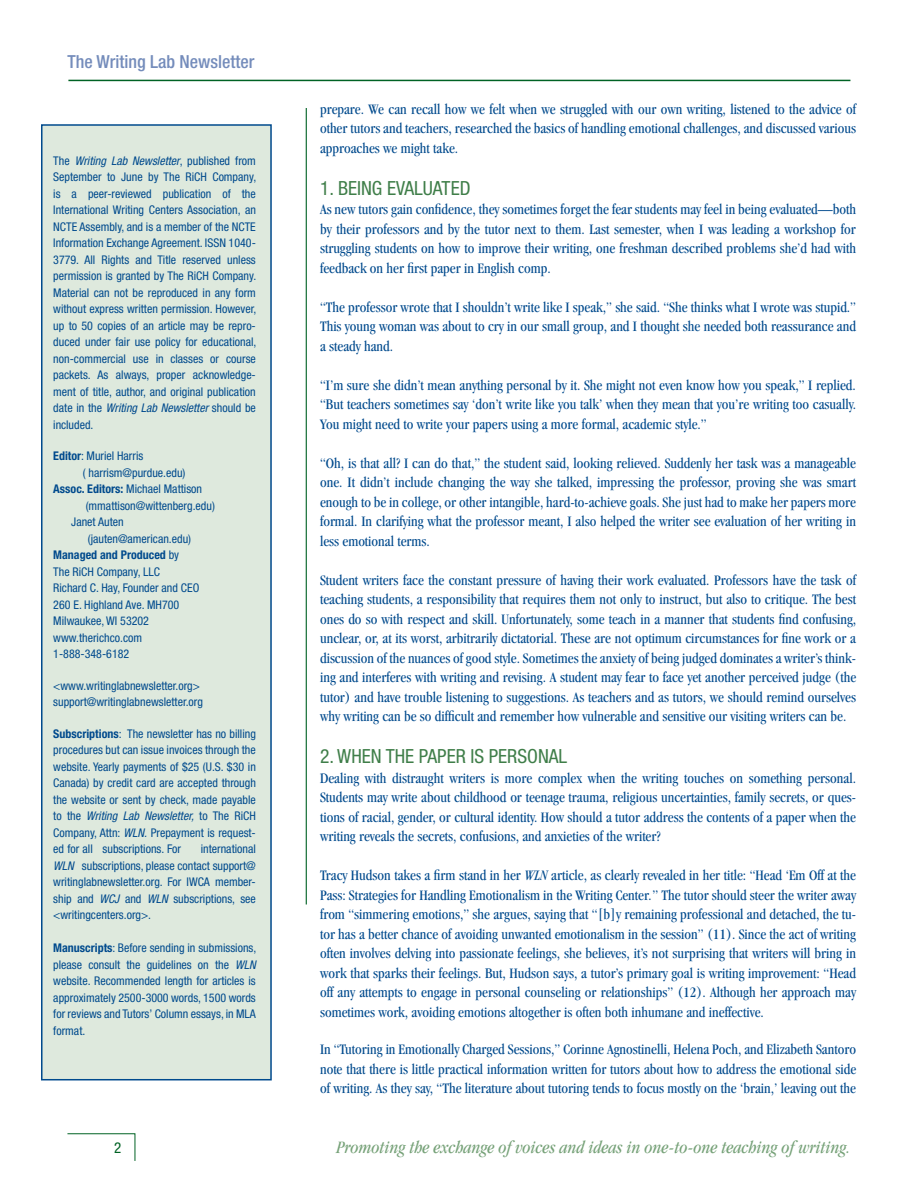
<style>
.page{position:relative;width:918px;height:1188px;background:#fff}
.page>*{position:absolute;margin:0;border:0;box-sizing:border-box;transform-origin:0 0}
.Subheads{font:condensed 19.5px "Helvetica Neue";color:#3f7e49}
.t1{font:italic condensed 18px "Garamond";color:#77a279}
.t2{font:500 condensed 18px "Helvetica Neue";color:#748cbb}
.Text{font:condensed 15px/19.5px "Garamond";color:#004a8d;text-align:justify}
.Info{font:condensed 12px/16.5px "Helvetica Neue";color:#004a8d;text-align:justify}
.Info-2{font:700 condensed 12px "Helvetica Neue";color:#004a8d}
.s1{font-style:italic}
.s2{font-weight:700}
.s3{font-weight:400}
</style>
<div class="page">
<svg style="left:67px;top:1133px;width:69px;height:28px"></svg>
<hr style="left:306px;top:108px;width:1px;height:796px;background:#006224">
<hr style="left:68px;top:80px;width:782px;height:1px;background:#006224">
<div style="left:42px;top:125px;width:229px;height:955px;background:#dee9dd"></div>
<div style="left:41px;top:124px;width:231px;height:956px;border:2px solid #004a8d"></div>
<p class="t2" style="left:68px;top:51px;width:188px">The Writing Lab Newsletter</p>
<p class="Info" style="left:53px;top:152px;width:205px">The <span class="s1">Writing Lab Newsletter</span>, published from September to June by The RiCH Company, is a peer-reviewed publication of the International Writing Centers Association, an NCTE Assembly, and is a member of the NCTE Information Exchange Agreement. ISSN 1040- 3779. All Rights and Title reserved unless permission is granted by The RiCH Company.<br>Material can not be reproduced in any form without express written permission. However, up to 50 copies of an article may be repro&shy;duced under fair use policy for educational, non-commercial use in classes or course packets. As always, proper acknowledge&shy;ment of title, author, and original publication date in the <span class="s1">Writing Lab Newsletter</span> should be included.</p>
<p class="Info" style="left:53px;top:448px;width:92px"><span class="s2">Editor</span>: Muriel Harris</p>
<p class="Info" style="left:83px;top:464px;width:104px">( harrism@purdue.edu)</p>
<p class="Info" style="left:53px;top:481px;width:150px"><span class="s2">Assoc. Editors:</span> Michael Mattison</p>
<p class="Info" style="left:86px;top:497px;width:131px">(mmattison@wittenberg.edu)</p>
<p class="Info" style="left:71px;top:514px;width:54px">Janet Auten</p>
<p class="Info" style="left:88px;top:530px;width:105px">(jauten@american.edu)</p>
<p class="Info-2" style="left:53px;top:548px;width:127px">Managed and Produced <span class="s3">by</span></p>
<p class="Info" style="left:53px;top:563px;width:108px">The RiCH Company, LLC</p>
<p class="Info" style="left:53px;top:580px;width:148px">Richard C. Hay, Founder and CEO</p>
<p class="Info" style="left:53px;top:596px;width:128px">260 E. Highland Ave. MH700</p>
<p class="Info" style="left:53px;top:613px;width:97px">Milwaukee, WI 53202</p>
<p class="Info" style="left:53px;top:629px;width:90px">www.therichco.com</p>
<p class="Info" style="left:53px;top:646px;width:78px">1-888-348-6182</p>
<p class="Info" style="left:53px;top:677px;width:148px">&lt;www.writinglabnewsletter.org&gt;</p>
<p class="Info" style="left:53px;top:694px;width:151px">support@writinglabnewsletter.org</p>
<p class="Info" style="left:53px;top:725px;width:204px"><span class="s2">Subscriptions</span>: The newsletter has no billing procedures but can issue invoices through the website. Yearly payments of $25 (U.S. $30 in Canada) by credit card are accepted through the website or sent by check, made payable to the <span class="s1">Writing Lab Newsletter,</span> to The RiCH Company, Attn: <span class="s1">WLN.</span> Prepayment is request&shy;ed for all subscriptions. For</p>
<p class="Info" style="left:53px;top:841px;width:204px;text-indent:147px">international <span class="s1">WLN</span> subscriptions, please contact support@ writinglabnewsletter.org. For IWCA member&shy;ship and <span class="s1">WCJ</span> and <span class="s1">WLN</span> subscriptions, see &lt;writingcenters.org&gt;.</p>
<p class="Info" style="left:53px;top:940px;width:205px"><span class="s2">Manuscripts</span>: Before sending in submissions, please consult the guidelines on the <span class="s1">WLN </span>website. Recommended length for articles is approximately 2500-3000 words, 1500 words for reviews and Tutors’ Column essays, in MLA format.</p>
<p class="Text" style="left:320px;top:99px;width:538px">prepare. We can recall how we felt when we struggled with our own writing, listened to the advice of other tutors and teachers, researched the basics of handling emotional challenges, and discussed various approaches we might take.</p>
<p class="Subheads" style="left:320px;top:177px;width:87px">1. Being Evaluate</p>
<p class="Subheads" style="left:460px;top:177px;width:12px">d</p>
<p class="Text" style="left:320px;top:200px;width:538px">As new tutors gain confidence, they sometimes forget the fear students may feel in being evaluated—both by their professors and by the tutor next to them. Last semester, when I was leading a workshop for struggling students on how to improve their writing, one freshman described problems she’d had with feedback on her first paper in English comp.</p>
<p class="Text" style="left:320px;top:297px;width:538px">“The professor wrote that I shouldn’t write like I speak,” she said. “She thinks what I wrote was stupid.” This young woman was about to cry in our small group, and I thought she needed both reassurance and a steady hand.</p>
<p class="Text" style="left:320px;top:375px;width:538px">“I’m sure she didn’t mean anything personal by it. She might not even know how you speak,” I replied. “But teachers sometimes say ‘don’t write like you talk’ when they mean that you’re writing too casually.<br>You might need to write your papers using a more formal, academic style.”</p>
<p class="Text" style="left:320px;top:453px;width:538px">“Oh, is that all? I can do that,” the student said, looking relieved. Suddenly her task was a manageable one. It didn’t include changing the way she talked, impressing the professor, proving she was smart enough to be in college, or other intangible, hard-to-achieve goals. She just had to make her papers more formal. In clarifying what the professor meant, I also helped the writer see evaluation of her writing in less emotional terms.</p>
<p class="Text" style="left:320px;top:570px;width:538px">Student writers face the constant pressure of having their work evaluated. Professors have the task of teaching students, a responsibility that requires them not only to instruct, but also to critique. The best ones do so with respect and skill. Unfortunately, some teach in a manner that students find confusing, unclear, or, at its worst, arbitrarily dictatorial. These are not optimum circumstances for fine work or a discussion of the nuances of good style. Sometimes the anxiety of being judged dominates a writer’s think&shy;ing and interferes with writing and revising. A student may fear to face yet another perceived judge (the tutor) and have trouble listening to suggestions. As teachers and as tutors, we should remind ourselves why writing can be so difficult and remember how vulnerable and sensitive our visiting writers can be.</p>
<p class="Subheads" style="left:320px;top:745px;width:42px">2. When</p>
<p class="Subheads" style="left:386px;top:745px;width:53px">the Paper</p>
<p class="Subheads" style="left:470px;top:745px;width:39px">is Personal</p>
<p class="Text" style="left:320px;top:768px;width:538px">Dealing with distraught writers is more complex when the writing touches on something personal.<br>Students may write about childhood or teenage trauma, religious uncertainties, family secrets, or ques&shy;tions of racial, gender, or cultural identity. How should a tutor address the contents of a paper when the writing reveals the secrets, confusions, and anxieties of the writer?</p>
<p class="Text" style="left:320px;top:866px;width:538px">Tracy Hudson takes a firm stand in her <span class="s1">WLN</span> article, as clearly revealed in her title: “Head ‘Em Off at the Pass: Strategies for Handling Emotionalism in the Writing Center<span class="s1">.</span>” The tutor should steer the writer away from “simmering emotions,” she argues, saying that “[b]y remaining professional and detached, the tu&shy;tor has a better chance of avoiding unwanted emotionalism in the session” (11). Since the act of writing often involves delving into passionate feelings, she believes, it’s not surprising that writers will bring in work that sparks their feelings. But, Hudson says, a tutor’s primary goal is writing improvement: “Head off any attempts to engage in personal counseling or relationships” (12). Although her approach may sometimes work, avoiding emotions altogether is often both inhumane and ineffective.</p>
<p class="Text" style="left:320px;top:1040px;width:538px">In “Tutoring in Emotionally Charged Sessions,” Corinne Agnostinelli, Helena Poch, and Elizabeth Santoro note that there is little practical information written for tutors about how to address the emotional side of writing. As they say, “The literature about tutoring tends to focus mostly on the ‘brain,’ leaving out the</p>
<p class="t1" style="left:337px;top:1137px;width:515px">Promoting the exchange of voices and ideas in one-to-one teaching of writing.</p>
</div>
